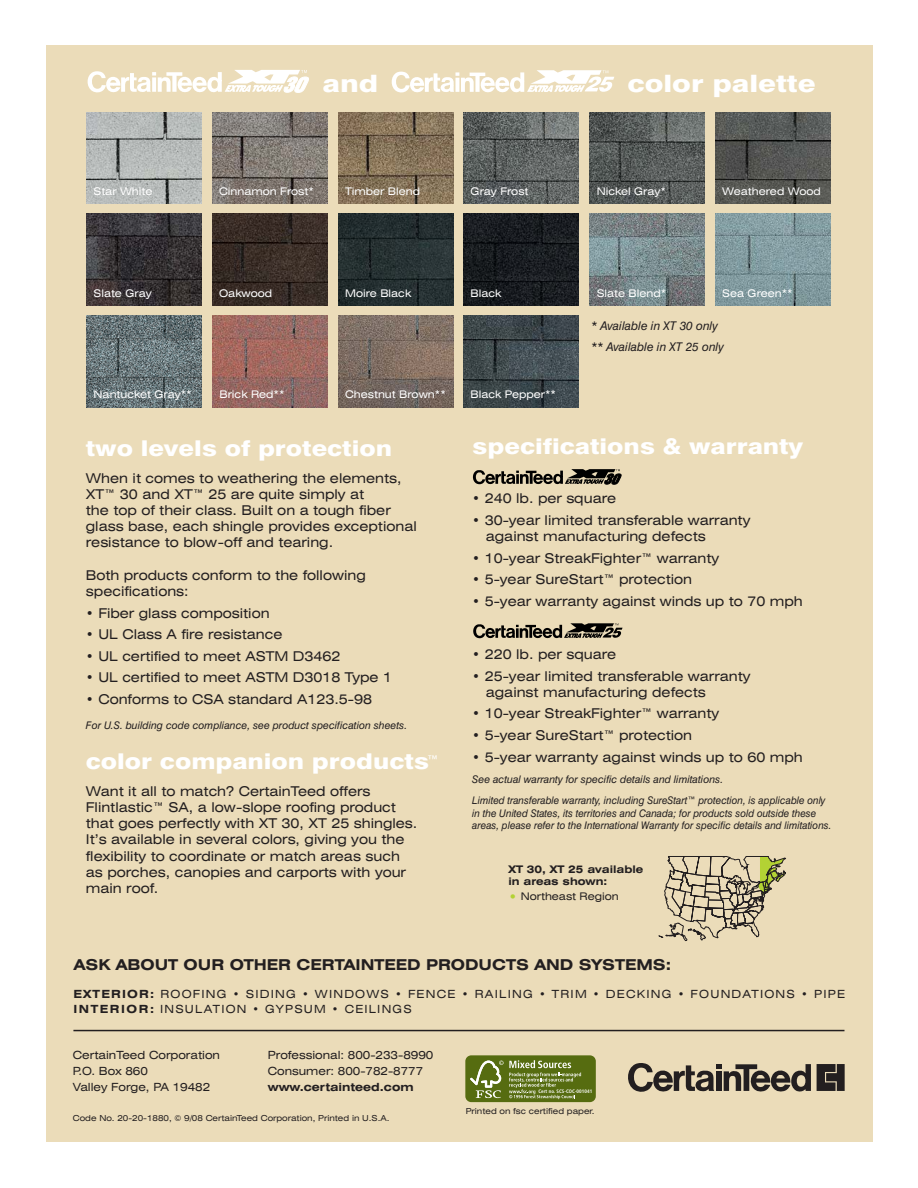
<style>
.page{position:relative;width:918px;height:1188px;background:#fff}
.page>*{position:absolute;margin:0;border:0;box-sizing:border-box;transform-origin:0 0}
.t1{font:800 24px "Swiss 721 BT";color:#fff;scale:1.25 1}
.t2{font:800 21.75px "Swiss 721 BT";color:#fff;scale:1.2 1}
.t3{font:700 expanded 15px "Swiss 721 BT";color:#231f20}
.t4{font:expanded 13.5px/16.2px "Swiss 721 BT";color:#231f20}
.t5{font:italic 12px/21px "Swiss 721 BT";color:#231f20}
.t6{font:expanded 11.25px/15.8px "Swiss 721 BT";letter-spacing:.105em;color:#231f20}
.t7{font:expanded 11.25px/15.8px "Swiss 721 BT";color:#231f20}
.t8{font:700 expanded 11.25px "Swiss 721 BT";color:#231f20}
.t9{font:italic 10.5px/21.6px "Swiss 721 BT";color:#231f20}
.t10{font:expanded 10.5px "Swiss 721 BT";color:#fff}
.t11{font:italic 10.5px/12.6px "Swiss 721 BT";color:#231f20;scale:.95 1}
.t12{font:700 expanded 10.5px/12px "Swiss 721 BT";color:#231f20}
.t13{font:expanded 10.5px "Swiss 721 BT";color:#231f20}
.t14{font:expanded 8.25px "Swiss 721 BT";color:#231f20}
.t15{font:700 condensed 4.95px "Frutiger";letter-spacing:.01em;color:#fff}
.s1{font-weight:400;font-size:15px}
.s2{font-size:15px;color:#b3d234}
.s3{font-weight:700}
</style>
<div class="page">
<div style="left:46px;top:46px;width:826px;height:1096px;background:#ebdcb9"></div>
<svg style="left:88px;top:70px;width:221px;height:23px"></svg>
<svg style="left:392px;top:70px;width:222px;height:22px"></svg>
<svg style="left:817px;top:1064px;width:28px;height:27px"></svg>
<svg style="left:628px;top:1063px;width:183px;height:29px"></svg>
<hr style="left:73px;top:1030px;width:771px;height:1px;background:#231f20">
<img style="left:338px;top:315px;width:115px;height:92px">
<img style="left:715px;top:214px;width:115px;height:92px">
<img style="left:87px;top:315px;width:115px;height:92px">
<img style="left:213px;top:315px;width:115px;height:92px">
<img style="left:87px;top:112px;width:115px;height:92px">
<img style="left:338px;top:112px;width:115px;height:92px">
<img style="left:590px;top:214px;width:115px;height:92px">
<img style="left:464px;top:112px;width:115px;height:92px">
<img style="left:590px;top:112px;width:115px;height:92px">
<img style="left:715px;top:112px;width:115px;height:92px">
<img style="left:464px;top:315px;width:115px;height:92px">
<img style="left:212px;top:112px;width:115px;height:92px">
<img style="left:87px;top:214px;width:115px;height:92px">
<img style="left:212px;top:214px;width:115px;height:92px">
<img style="left:338px;top:214px;width:115px;height:92px">
<img style="left:464px;top:214px;width:115px;height:92px">
<svg style="left:659px;top:856px;width:127px;height:85px"></svg>
<svg style="left:472px;top:469px;width:150px;height:16px"></svg>
<svg style="left:473px;top:623px;width:150px;height:16px"></svg>
<div style="left:465px;top:1055px;width:131px;height:47px;background:#566c10;border-radius:6px"></div>
<svg style="left:470px;top:1060px;width:111px;height:39px"></svg>
<h1 class="t1" style="left:323px;top:74px;width:46px">and</h1>
<h1 class="t1" style="left:627px;top:74px;width:152px">color palette</h1>
<p class="t10" style="left:94px;top:187px;width:60px">Star White</p>
<p class="t10" style="left:345px;top:188px;width:76px">Timber Blend</p>
<p class="t10" style="left:219px;top:187px;width:96px">Cinnamon Frost*</p>
<p class="t10" style="left:471px;top:188px;width:59px">Gray Frost</p>
<p class="t10" style="left:597px;top:188px;width:71px">Nickel Gray*</p>
<p class="t10" style="left:722px;top:188px;width:100px">Weathered Wood</p>
<p class="t10" style="left:94px;top:289px;width:60px">Slate Gray</p>
<p class="t10" style="left:219px;top:289px;width:55px">Oakwood</p>
<p class="t10" style="left:345px;top:289px;width:68px">Moire Black</p>
<p class="t10" style="left:471px;top:289px;width:32px">Black</p>
<p class="t10" style="left:597px;top:289px;width:71px">Slate Blend*</p>
<p class="t10" style="left:722px;top:289px;width:72px">Sea Green**</p>
<p class="t10" style="left:94px;top:391px;width:100px">Nantucket Gray**</p>
<p class="t10" style="left:220px;top:391px;width:66px">Brick Red**</p>
<p class="t10" style="left:345px;top:391px;width:102px">Chestnut Brown**</p>
<h2 class="t2" style="left:86px;top:440px;width:257px">two levels of protection</h2>
<p class="t4" style="left:86px;top:471px;width:332px">When it comes to weathering the elements, XT™ 30 and XT™ 25 are quite simply at<br>the top of their class. Built on a tough fiber glass base, each shingle provides exceptional resistance to blow-off and tearing.</p>
<p class="t4" style="left:86px;top:568px;width:281px">Both products conform to the following specifications:</p>
<p class="t4" style="left:86px;top:606px;width:185px">• Fiber glass composition</p>
<p class="t4" style="left:86px;top:627px;width:198px">• UL Class A fire resistance</p>
<p class="t4" style="left:86px;top:649px;width:256px">• UL certified to meet ASTM D3462</p>
<p class="t4" style="left:86px;top:671px;width:308px">• UL certified to meet ASTM D3018 Type 1</p>
<p class="t4" style="left:86px;top:692px;width:288px">• Conforms to CSA standard A123.5-98</p>
<p class="t9" style="left:86px;top:715px;width:323px">For U.S. building code compliance, see product specification sheets.</p>
<h2 class="t2" style="left:86px;top:754px;width:296px">color companion products<span class="s1">™</span></h2>
<p class="t4" style="left:86px;top:784px;width:333px">Want it all to match? CertainTeed offers Flintlastic™ SA, a low-slope roofing product that goes perfectly with XT 30, XT 25 shingles.<br>It’s available in several colors, giving you the flexibility to coordinate or match areas such as porches, canopies and carports with your main roof.</p>
<p class="t5" style="left:591px;top:316px;width:134px">* Available in XT 30 only ** Available in XT 25 only</p>
<p class="t10" style="left:471px;top:391px;width:87px">Black Pepper**</p>
<h2 class="t2" style="left:472px;top:439px;width:277px">specifications &amp; warranty</h2>
<p class="t4" style="left:472px;top:491px;width:145px">• 240 lb. per square</p>
<p class="t4" style="left:486px;top:513px;width:266px;text-indent:-14px">• 30-year limited transferable warranty against manufacturing defects</p>
<p class="t4" style="left:472px;top:551px;width:248px">• 10-year StreakFighter™ warranty</p>
<p class="t4" style="left:472px;top:572px;width:221px">• 5-year SureStart™ protection</p>
<p class="t4" style="left:472px;top:594px;width:332px">• 5-year warranty against winds up to 70 mph</p>
<p class="t4" style="left:472px;top:647px;width:145px">• 220 lb. per square</p>
<p class="t4" style="left:486px;top:669px;width:266px;text-indent:-14px">• 25-year limited transferable warranty against manufacturing defects</p>
<p class="t4" style="left:472px;top:707px;width:248px">• 10-year StreakFighter™ warranty</p>
<p class="t4" style="left:472px;top:728px;width:221px">• 5-year SureStart™ protection</p>
<p class="t4" style="left:472px;top:750px;width:332px">• 5-year warranty against winds up to 60 mph</p>
<p class="t9" style="left:472px;top:769px;width:355px">See actual warranty for specific details and limitations.<br>Limited transferable warranty, including SureStart™ protection, is applicable only</p>
<p class="t11" style="left:472px;top:808px;width:380px">in the United States, its territories and Canada; for products sold outside these areas, please refer to the International Warranty for specific details and limitations.</p>
<p class="t12" style="left:509px;top:864px;width:136px">XT 30, XT 25 available in areas shown:</p>
<p class="t13" style="left:509px;top:893px;width:112px"><span class="s2">•</span> Northeast Region</p>
<p class="t3" style="left:74px;top:960px;width:599px">ASK ABOUT OUR OTHER CERTAINTEED PRODUCTS AND SYSTEMS:</p>
<p class="t6" style="left:73px;top:987px;width:773px"><span class="s3">EXTERIOR:</span> ROOFING • SIDING • WINDOWS • FENCE • RAILING • TRIM • DECKING • FOUNDATIONS • PIPE<br><span class="s3">INTERIOR:</span> INSULATION • GYPSUM • CEILINGS</p>
<p class="t7" style="left:73px;top:1049px;width:149px">CertainTeed Corporation<br>P.O. Box 860<br>Valley Forge, PA 19482</p>
<p class="t7" style="left:268px;top:1049px;width:167px">Professional: 800-233-8990<br>Consumer: 800-782-8777</p>
<p class="t8" style="left:268px;top:1083px;width:147px">www.certainteed.com</p>
<p class="t14" style="left:73px;top:1115px;width:318px">Code No. 20-20-1880, © 9/08 CertainTeed Corporation, Printed in U.S.A.</p>
<p class="t15" style="left:538px;top:1089px;width:56px">Cert no. SCS-COC-001041</p>
<p class="t14" style="left:466px;top:1108px;width:130px">Printed on fsc certified paper.</p>
</div>
